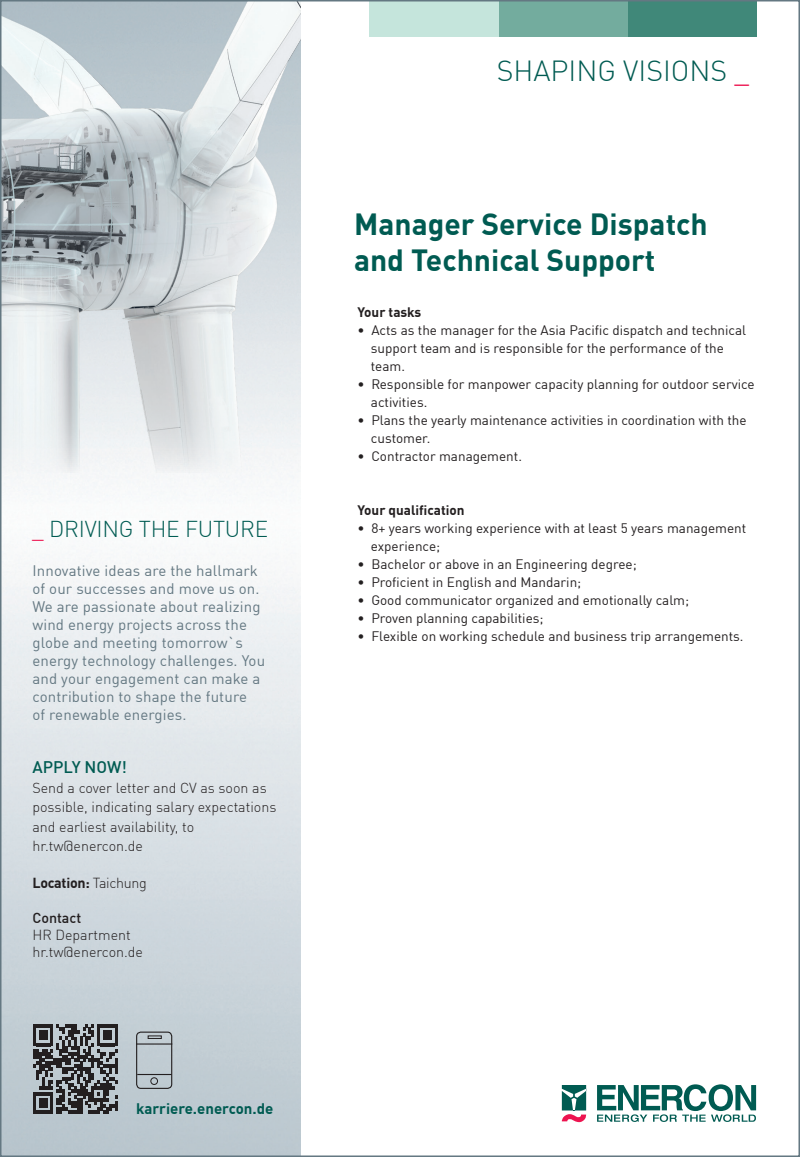
<style>
.page{position:relative;width:800px;height:1157px;background:#fff}
.page>*{position:absolute;margin:0;border:0;box-sizing:border-box;transform-origin:0 0}
.t1{font:700 30px/36px "DIN Offc Pro";color:#005b52}
.t2{font:300 28.5px "DIN Offc Pro";color:#005b52}
.t3{font:300 22.5px "DIN Offc Pro";letter-spacing:-.01em;color:#005b52}
.t4{font:500 16.5px "DIN Offc Pro";color:#005b52}
.t5{font:15px/18px "DIN Offc Pro";letter-spacing:.01em;color:#647882}
.t6{font:700 15px "DIN Offc Pro";color:#005b52}
.t7{font:300 14.25px/19.6px "DIN Offc Pro";color:#231f20}
.t8{font:700 14.25px "DIN Offc Pro";letter-spacing:-.02em;color:#231f20}
.t9{font:500 14.25px "DIN Offc Pro";color:#231f20}
.t10{font:13.5px/18px "DIN Offc Pro";color:#231f20}
.t11{font:700 13.5px "DIN Offc Pro";color:#231f20}
.s1{color:#ed1450}
.s2{font-weight:300}
</style>
<div class="page">
<img style="left:3px;top:472px;width:298px;height:682px">
<img style="left:3px;top:3px;width:298px;height:469px">
<div style="left:627px;top:1px;width:129px;height:35px;background:#408879"></div>
<div style="left:498px;top:1px;width:129px;height:35px;background:#73ac9e"></div>
<div style="left:369px;top:1px;width:129px;height:35px;background:#c5e5dc"></div>
<svg style="left:561px;top:1085px;width:25px;height:37px"></svg>
<svg style="left:597px;top:1084px;width:159px;height:37px"></svg>
<svg style="left:33px;top:1024px;width:85px;height:90px;background:#64676a"></svg>
<div style="left:136px;top:1031px;width:36px;height:58px;border:1px solid #231f20;border-radius:4px"></div>
<hr style="left:137px;top:1074px;width:35px;height:1px;background:#231f20">
<hr style="left:136px;top:1043px;width:36px;height:1px;background:#231f20">
<div style="left:150px;top:1077px;width:8px;height:7px;border:1px solid #231f20;border-radius:50%"></div>
<h3 class="t3" style="left:32px;top:512px;width:237px"><span class="s1">_</span> DRIVING THE FUTURE</h3>
<p class="t5" style="left:32px;top:560px;width:234px">Innovative ideas are the hallmark of our successes and move us on.<br>We are passionate about realizing wind energy projects across the globe and meeting tomorrow`s energy technology challenges. You and your engagement can make a contribution to shape the future<br>of renewable energies.</p>
<p class="t4" style="left:32px;top:753px;width:96px">APPLY NOW!</p>
<p class="t7" style="left:32px;top:776px;width:245px">Send a cover letter and CV as soon as possible, indicating salary expectations and earliest availability, to hr.tw@enercon.de</p>
<p class="t8" style="left:32px;top:871px;width:116px">Location: <span class="s2">Taichung</span></p>
<p class="t9" style="left:32px;top:905px;width:50px">Contact</p>
<p class="t7" style="left:32px;top:924px;width:112px;line-height:17.1px">HR Department hr.tw@enercon.de</p>
<p class="t6" style="left:136px;top:1096px;width:139px">karriere.enercon.de</p>
<h2 class="t2" style="left:496px;top:49px;width:254px">SHAPING VISIONS <span class="s1">_</span></h2>
<h1 class="t1" style="left:354px;top:202px;width:355px">Manager Service Dispatch and Technical Support</h1>
<p class="t11" style="left:357px;top:300px;width:65px">Your tasks</p>
<p class="t10" style="left:371px;top:319px;width:377px;text-indent:-13px">• Acts as the manager for the Asia Pacific dispatch and technical support team and is responsible for the performance of the team.</p>
<p class="t10" style="left:371px;top:373px;width:385px;text-indent:-13px">• Responsible for manpower capacity planning for outdoor service activities.</p>
<p class="t10" style="left:371px;top:409px;width:377px;text-indent:-13px">• Plans the yearly maintenance activities in coordination with the customer.</p>
<p class="t10" style="left:357px;top:445px;width:166px">• Contractor management.</p>
<p class="t11" style="left:357px;top:498px;width:109px">Your qualification</p>
<p class="t10" style="left:371px;top:517px;width:377px;text-indent:-13px">• 8+ years working experience with at least 5 years management experience;</p>
<p class="t10" style="left:357px;top:553px;width:281px">• Bachelor or above in an Engineering degree;</p>
<p class="t10" style="left:357px;top:571px;width:225px">• Proficient in English and Mandarin;</p>
<p class="t10" style="left:357px;top:589px;width:333px">• Good communicator organized and emotionally calm;</p>
<p class="t10" style="left:357px;top:607px;width:187px">• Proven planning capabilities;</p>
<p class="t10" style="left:357px;top:625px;width:387px">• Flexible on working schedule and business trip arrangements.</p>
</div>
